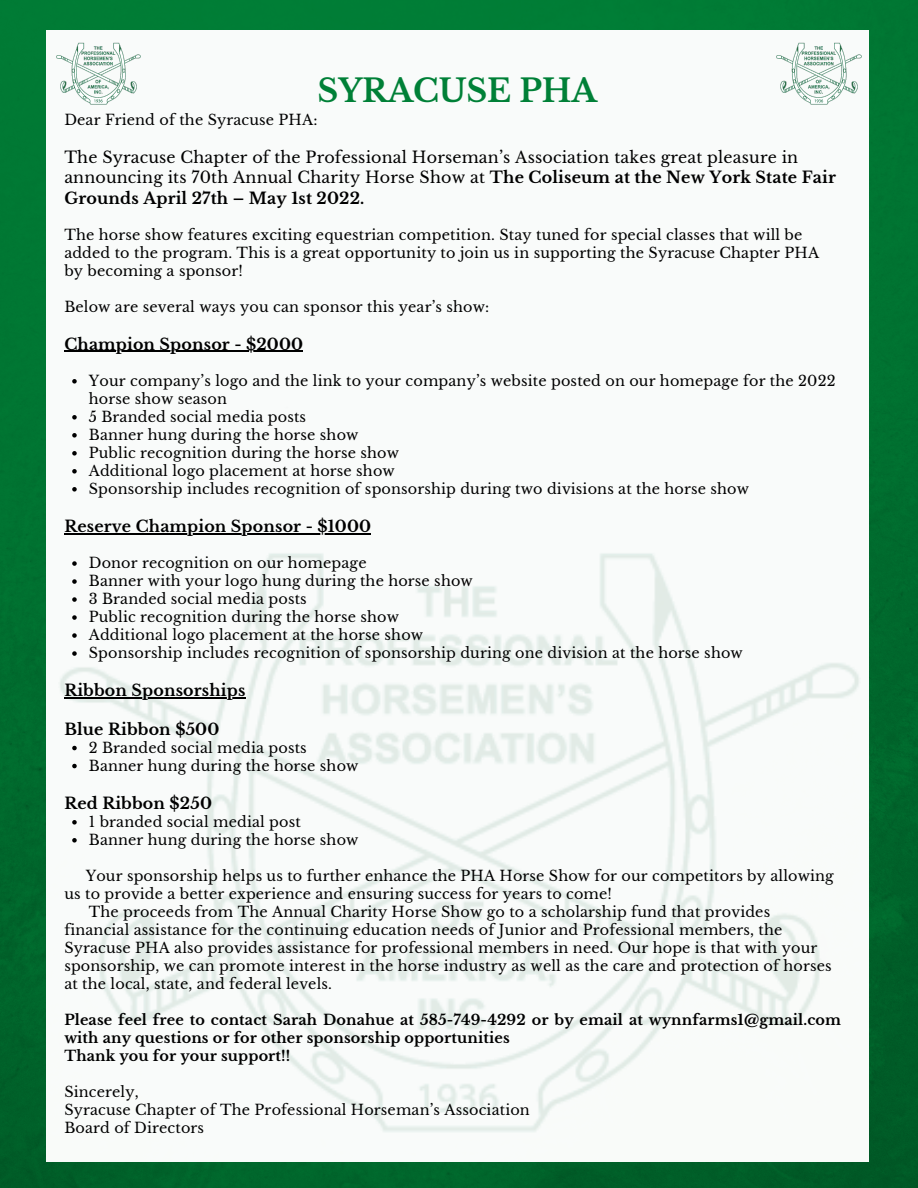
<style>
.page{position:relative;width:918px;height:1188px;background:#fff}
.page>*{position:absolute;margin:0;border:0;box-sizing:border-box;transform-origin:0 0}
.t1{font:700 31.5px "Libre Baskerville";letter-spacing:-.005em;color:#008037}
.t2{font:15.9px/20.2px "Libre Baskerville";letter-spacing:.01em;color:#000}
.t3{font:700 15.9px "Libre Baskerville";letter-spacing:.01em;color:#000}
.t4{font:14.4px/18px "Libre Baskerville";letter-spacing:.01em;color:#000}
.t5{font:700 14.4px/18px "Libre Baskerville";letter-spacing:.01em;color:#000}
.s1{font-weight:700}
</style>
<div class="page">
<img style="left:0;top:0;width:918px;height:1188px">
<div style="left:46px;top:30px;width:823px;height:1132px;background:#fff"></div>
<img style="left:58px;top:534px;width:802px;height:654px">
<svg style="left:72px;top:379px;width:5px;height:5px"></svg>
<svg style="left:72px;top:415px;width:5px;height:5px"></svg>
<svg style="left:72px;top:433px;width:5px;height:5px"></svg>
<svg style="left:72px;top:451px;width:5px;height:5px"></svg>
<svg style="left:72px;top:469px;width:5px;height:5px"></svg>
<svg style="left:72px;top:487px;width:5px;height:5px"></svg>
<svg style="left:72px;top:561px;width:5px;height:5px"></svg>
<svg style="left:72px;top:579px;width:5px;height:5px"></svg>
<svg style="left:72px;top:597px;width:5px;height:5px"></svg>
<svg style="left:72px;top:615px;width:5px;height:5px"></svg>
<svg style="left:72px;top:633px;width:5px;height:5px"></svg>
<svg style="left:72px;top:651px;width:5px;height:5px"></svg>
<svg style="left:72px;top:746px;width:5px;height:4px"></svg>
<svg style="left:72px;top:764px;width:5px;height:4px"></svg>
<svg style="left:72px;top:820px;width:5px;height:5px"></svg>
<svg style="left:72px;top:838px;width:5px;height:5px"></svg>
<hr style="left:64px;top:351px;width:239px;height:1px;background:#000">
<hr style="left:64px;top:533px;width:307px;height:1px;background:#000">
<hr style="left:64px;top:697px;width:182px;height:2px;background:#000">
<img style="left:56px;top:23px;width:84px;height:82px">
<img style="left:777px;top:23px;width:84px;height:82px">
<p class="t1" style="left:318px;top:72px;width:281px">SYRACUSE PHA</p>
<p class="t4" style="left:64px;top:111px;width:255px">Dear Friend of the Syracuse PHA:</p>
<p class="t2" style="left:64px;top:147px;width:773px">The Syracuse Chapter of the Professional Horseman’s Association takes great pleasure in announcing its 70th Annual Charity Horse Show at <span class="s1">The Coliseum at the New York State Fair<br>Grounds April 27th – May 1st 2022.</span></p>
<p class="t4" style="left:64px;top:226px;width:756px">The horse show features exciting equestrian competition. Stay tuned for special classes that will be added to the program. This is a great opportunity to join us in supporting the Syracuse Chapter PHA by becoming a sponsor!</p>
<p class="t4" style="left:64px;top:298px;width:427px">Below are several ways you can sponsor this year’s show:</p>
<p class="t3" style="left:64px;top:334px;width:240px">Champion Sponsor - $2000</p>
<p class="t4" style="left:89px;top:372px;width:748px">Your company’s logo and the link to your company’s website posted on our homepage for the 2022 horse show season</p>
<p class="t4" style="left:89px;top:408px;width:219px">5 Branded social media posts</p>
<p class="t4" style="left:89px;top:426px;width:271px">Banner hung during the horse show</p>
<p class="t4" style="left:89px;top:444px;width:312px">Public recognition during the horse show</p>
<p class="t4" style="left:89px;top:462px;width:308px">Additional logo placement at horse show</p>
<p class="t4" style="left:89px;top:480px;width:662px">Sponsorship includes recognition of sponsorship during two divisions at the horse show</p>
<p class="t3" style="left:64px;top:517px;width:308px">Reserve Champion Sponsor - $1000</p>
<p class="t4" style="left:89px;top:554px;width:279px">Donor recognition on our homepage</p>
<p class="t4" style="left:89px;top:572px;width:386px">Banner with your logo hung during the horse show</p>
<p class="t4" style="left:89px;top:590px;width:220px">3 Branded social media posts</p>
<p class="t4" style="left:89px;top:608px;width:312px">Public recognition during the horse show</p>
<p class="t4" style="left:89px;top:626px;width:336px">Additional logo placement at the horse show</p>
<p class="t4" style="left:89px;top:644px;width:656px">Sponsorship includes recognition of sponsorship during one division at the horse show</p>
<p class="t3" style="left:64px;top:681px;width:183px">Ribbon Sponsorships</p>
<p class="t3" style="left:64px;top:719px;width:157px">Blue Ribbon $500</p>
<p class="t4" style="left:89px;top:739px;width:220px">2 Branded social media posts</p>
<p class="t4" style="left:89px;top:757px;width:271px">Banner hung during the horse show</p>
<p class="t3" style="left:64px;top:793px;width:149px">Red Ribbon $250</p>
<p class="t4" style="left:89px;top:813px;width:214px">1 branded social medial post</p>
<p class="t4" style="left:89px;top:831px;width:271px">Banner hung during the horse show</p>
<p class="t4" style="left:64px;top:867px;width:771px;text-indent:21px">Your sponsorship helps us to further enhance the PHA Horse Show for our competitors by allowing us to provide a better experience and ensuring success for years to come!</p>
<p class="t4" style="left:89px;top:903px;width:683px">The proceeds from The Annual Charity Horse Show go to a scholarship fund that provides</p>
<p class="t4" style="left:64px;top:921px;width:769px">financial assistance for the continuing education needs of Junior and Professional members, the Syracuse PHA also provides assistance for professional members in need. Our hope is that with your sponsorship, we can promote interest in the horse industry as well as the care and protection of horses at the local, state, and federal levels.</p>
<p class="t5" style="left:64px;top:1011px;width:778px">Please feel free to contact Sarah Donahue at 585-749-4292 or by email at wynnfarms1@gmail.com with any questions or for other sponsorship opportunities</p>
<p class="t5" style="left:64px;top:1047px;width:228px">Thank you for your support!!</p>
<p class="t4" style="left:64px;top:1083px;width:76px">Sincerely,</p>
<p class="t4" style="left:64px;top:1101px;width:467px">Syracuse Chapter of The Professional Horseman’s Association</p>
<p class="t4" style="left:64px;top:1119px;width:141px">Board of Directors</p>
</div>
